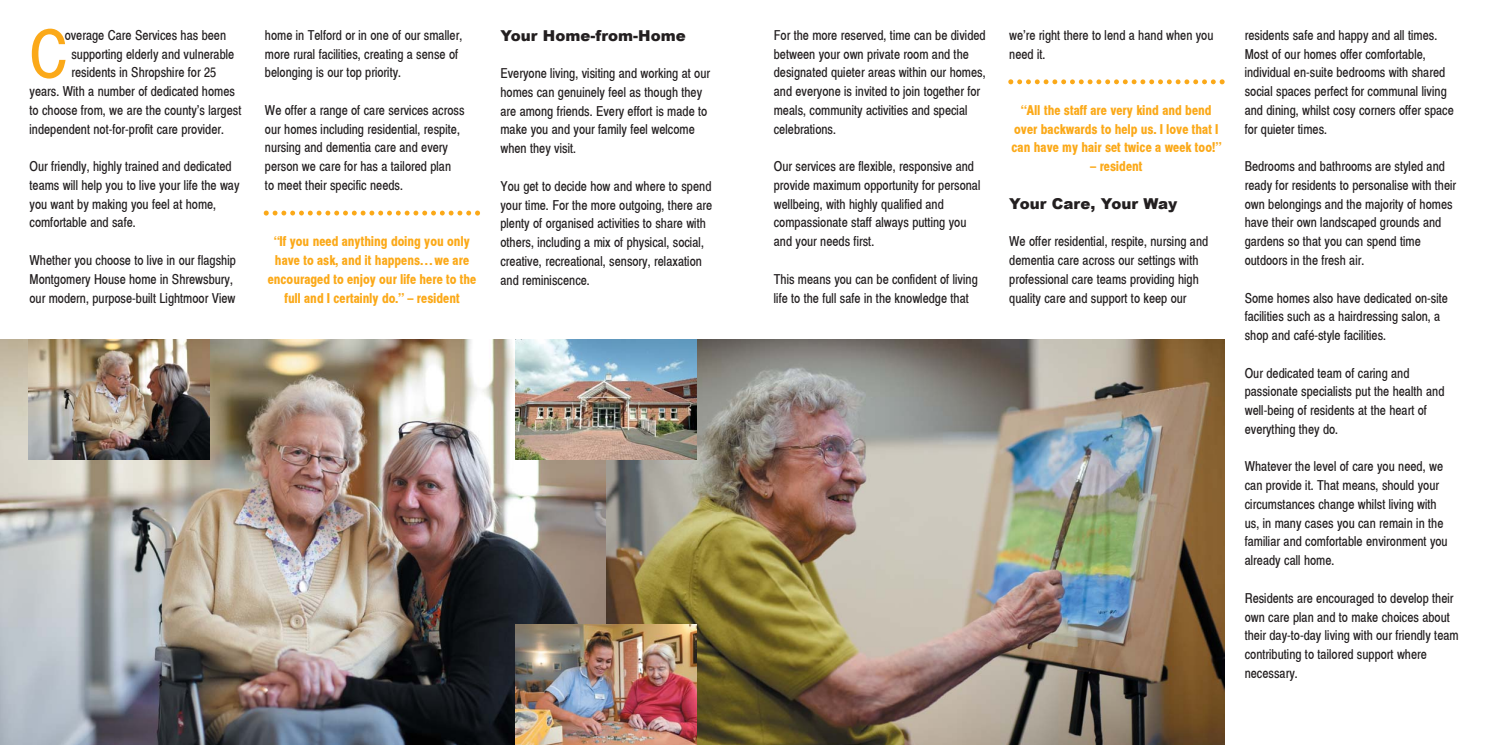
<style>
.page{position:relative;width:1489px;height:745px;background:#fff}
.page>*{position:absolute;margin:0;border:0;box-sizing:border-box;transform-origin:0 0}
.t1{font:66px "Xerox Sans Serif Narrow FC";color:#fba919}
.t2{font:900 15px "Arial";color:#231f20}
.t3{font:13.75px/18.8px "Xerox Sans Serif Narrow FC";color:#231f20}
.t4{font:700 13.75px/18.8px "Xerox Sans Serif Narrow FC";color:#fba919;text-align:center}
</style>
<div class="page">
<img style="left:0;top:339px;width:607px;height:405px">
<img style="left:607px;top:339px;width:617px;height:405px">
<svg style="left:264px;top:210px;width:216px;height:5px"></svg>
<svg style="left:1008px;top:79px;width:216px;height:5px"></svg>
<img style="left:516px;top:339px;width:181px;height:120px">
<img style="left:516px;top:624px;width:180px;height:120px">
<img style="left:28px;top:339px;width:181px;height:120px">
<h1 class="t1" style="left:30px;top:30px;width:40px">C</h1>
<p class="t3" style="left:65px;top:27px;width:163px">overage Care Services has been</p>
<p class="t3" style="left:71px;top:46px;width:164px">supporting elderly and vulnerable</p>
<p class="t3" style="left:71px;top:64px;width:146px">residents in Shropshire for 25</p>
<p class="t3" style="left:30px;top:83px;width:207px">years. With a number of dedicated homes</p>
<p class="t3" style="left:30px;top:102px;width:213px">to choose from, we are the county’s largest</p>
<p class="t3" style="left:30px;top:121px;width:196px">independent not-for-profit care provider.</p>
<p class="t3" style="left:30px;top:158px;width:212px">Our friendly, highly trained and dedicated teams will help you to live your life the way you want by making you feel at home, comfortable and safe.</p>
<p class="t3" style="left:30px;top:252px;width:208px">Whether you choose to live in our flagship<br>Montgomery House home in Shrewsbury, our modern, purpose-built Lightmoor View</p>
<p class="t3" style="left:265px;top:27px;width:199px">home in Telford or in one of our smaller, more rural facilities, creating a sense of belonging is our top priority.</p>
<p class="t3" style="left:265px;top:102px;width:201px">We offer a range of care services across our homes including residential, respite, nursing and dementia care and every person we care for has a tailored plan<br>to meet their specific needs.</p>
<p class="t4" style="left:268px;top:233px;width:210px">“If you need anything doing you only have to ask, and it happens… we are encouraged to enjoy our life here to the full and I certainly do.” – resident</p>
<p class="t2" style="left:500px;top:24px;width:187px">Your Home-from-Home</p>
<p class="t3" style="left:500px;top:65px;width:211px">Everyone living, visiting and working at our homes can genuinely feel as though they are among friends. Every effort is made to make you and your family feel welcome when they visit.</p>
<p class="t3" style="left:500px;top:178px;width:213px">You get to decide how and where to spend your time. For the more outgoing, there are plenty of organised activities to share with others, including a mix of physical, social, creative, recreational, sensory, relaxation and reminiscence.</p>
<p class="t3" style="left:774px;top:27px;width:213px">For the more reserved, time can be divided between your own private room and the designated quieter areas within our homes, and everyone is invited to join together for meals, community activities and special celebrations.</p>
<p class="t3" style="left:774px;top:158px;width:208px">Our services are flexible, responsive and provide maximum opportunity for personal wellbeing, with highly qualified and compassionate staff always putting you and your needs first.</p>
<p class="t3" style="left:774px;top:271px;width:205px">This means you can be confident of living life to the full safe in the knowledge that</p>
<p class="t3" style="left:1009px;top:27px;width:206px">we’re right there to lend a hand when you need it.</p>
<p class="t4" style="left:1011px;top:102px;width:211px">“All the staff are very kind and bend over backwards to help us. I love that I can have my hair set twice a week too!”</p>
<p class="t4" style="left:1090px;top:158px;width:54px">– resident</p>
<p class="t2" style="left:1009px;top:192px;width:170px">Your Care, Your Way</p>
<p class="t3" style="left:1009px;top:233px;width:200px">We offer residential, respite, nursing and dementia care across our settings with professional care teams providing high quality care and support to keep our</p>
<p class="t3" style="left:1244px;top:27px;width:211px">residents safe and happy and all times.<br>Most of our homes offer comfortable, individual en-suite bedrooms with shared social spaces perfect for communal living and dining, whilst cosy corners offer space for quieter times.</p>
<p class="t3" style="left:1244px;top:158px;width:213px">Bedrooms and bathrooms are styled and ready for residents to personalise with their own belongings and the majority of homes have their own landscaped grounds and gardens so that you can spend time outdoors in the fresh air.</p>
<p class="t3" style="left:1244px;top:289px;width:205px">Some homes also have dedicated on-site facilities such as a hairdressing salon, a shop and café-style facilities.</p>
<p class="t3" style="left:1244px;top:364px;width:201px">Our dedicated team of caring and passionate specialists put the health and well-being of residents at the heart of everything they do.</p>
<p class="t3" style="left:1244px;top:458px;width:204px">Whatever the level of care you need, we can provide it. That means, should your circumstances change whilst living with us, in many cases you can remain in the familiar and comfortable environment you already call home.</p>
<p class="t3" style="left:1244px;top:589px;width:215px">Residents are encouraged to develop their own care plan and to make choices about their day-to-day living with our friendly team contributing to tailored support where necessary.</p>
</div>
